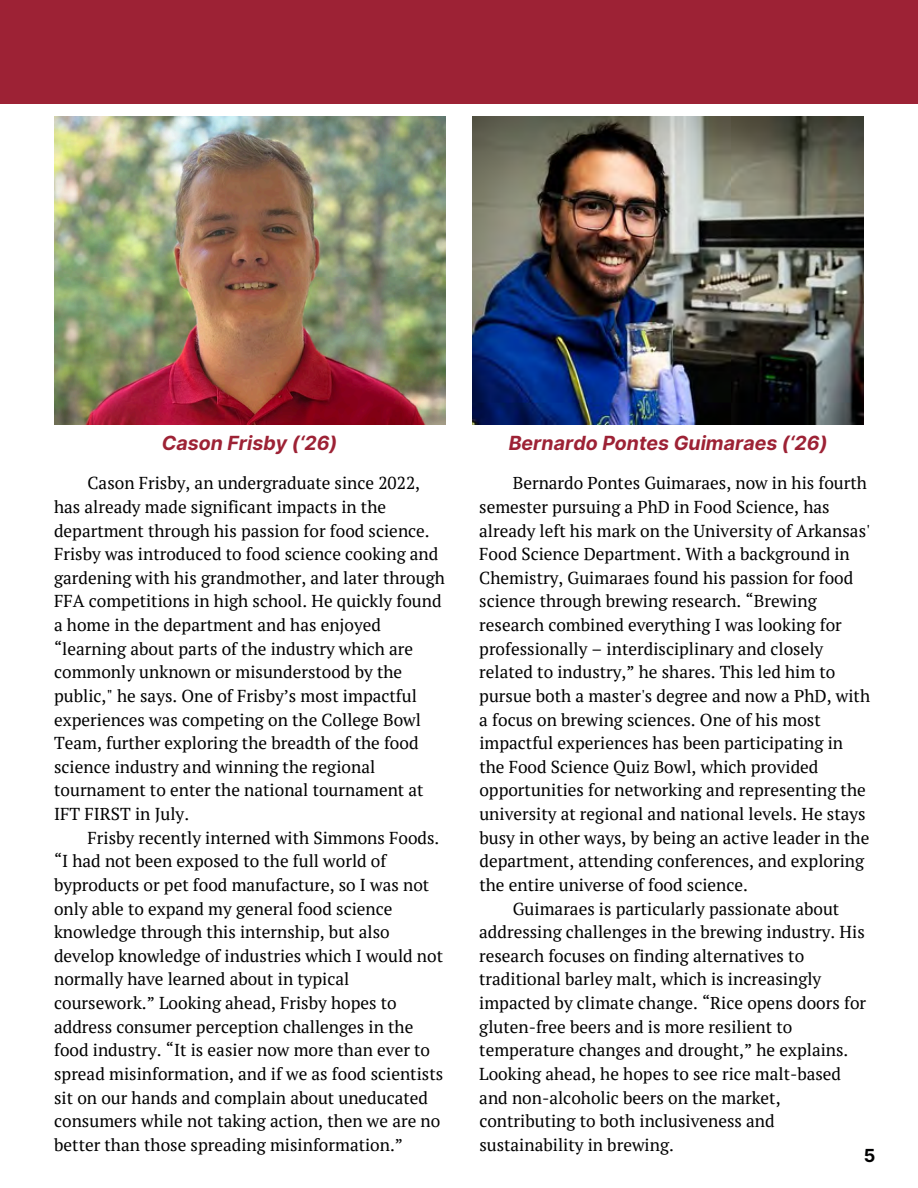
<style>
.page{position:relative;width:918px;height:1188px;background:#fff}
.page>*{position:absolute;margin:0;border:0;box-sizing:border-box;transform-origin:0 0}
.t1{font:italic 700 19.5px "Inter";color:#9d2235}
.t2{font:700 18px "Inter";color:#000001}
.t3{font:17.25px/23.7px "PT Serif";color:#000001}
</style>
<div class="page">
<img style="left:54px;top:116px;width:392px;height:308px">
<img style="left:472px;top:116px;width:392px;height:308px">
<div style="left:0;top:0;width:918px;height:104px;background:#9d2235"></div>
<h3 class="t1" style="left:162px;top:432px;width:177px">Cason Frisby (‘26)</h3>
<p class="t3" style="left:54px;top:471px;width:392px;text-indent:34px">Cason Frisby, an undergraduate since 2022, has already made significant impacts in the department through his passion for food science.<br>Frisby was introduced to food science cooking and gardening with his grandmother, and later through FFA competitions in high school. He quickly found a home in the department and has enjoyed “learning about parts of the industry which are commonly unknown or misunderstood by the public," he says. One of Frisby’s most impactful experiences was competing on the College Bowl Team, further exploring the breadth of the food science industry and winning the regional tournament to enter the national tournament at IFT FIRST in July.</p>
<p class="t3" style="left:54px;top:825px;width:391px;text-indent:34px">Frisby recently interned with Simmons Foods. “I had not been exposed to the full world of byproducts or pet food manufacture, so I was not only able to expand my general food science knowledge through this internship, but also develop knowledge of industries which I would not normally have learned about in typical coursework.” Looking ahead, Frisby hopes to address consumer perception challenges in the food industry. “It is easier now more than ever to spread misinformation, and if we as food scientists sit on our hands and complain about uneducated consumers while not taking action, then we are no better than those spreading misinformation.”</p>
<h3 class="t1" style="left:509px;top:432px;width:320px">Bernardo Pontes Guimaraes (‘26)</h3>
<p class="t3" style="left:479px;top:471px;width:392px;text-indent:34px">Bernardo Pontes Guimaraes, now in his fourth semester pursuing a PhD in Food Science, has already left his mark on the University of Arkansas' Food Science Department. With a background in Chemistry, Guimaraes found his passion for food science through brewing research. “Brewing research combined everything I was looking for professionally – interdisciplinary and closely related to industry,” he shares. This led him to pursue both a master's degree and now a PhD, with a focus on brewing sciences. One of his most impactful experiences has been participating in the Food Science Quiz Bowl, which provided opportunities for networking and representing the university at regional and national levels. He stays busy in other ways, by being an active leader in the department, attending conferences, and exploring the entire universe of food science.</p>
<p class="t3" style="left:479px;top:896px;width:388px;text-indent:34px">Guimaraes is particularly passionate about addressing challenges in the brewing industry. His research focuses on finding alternatives to traditional barley malt, which is increasingly impacted by climate change. “Rice opens doors for gluten-free beers and is more resilient to temperature changes and drought,” he explains.<br>Looking ahead, he hopes to see rice malt-based and non-alcoholic beers on the market, contributing to both inclusiveness and sustainability in brewing.</p>
<p class="t2" style="left:864px;top:1145px;width:13px">5</p>
</div>
